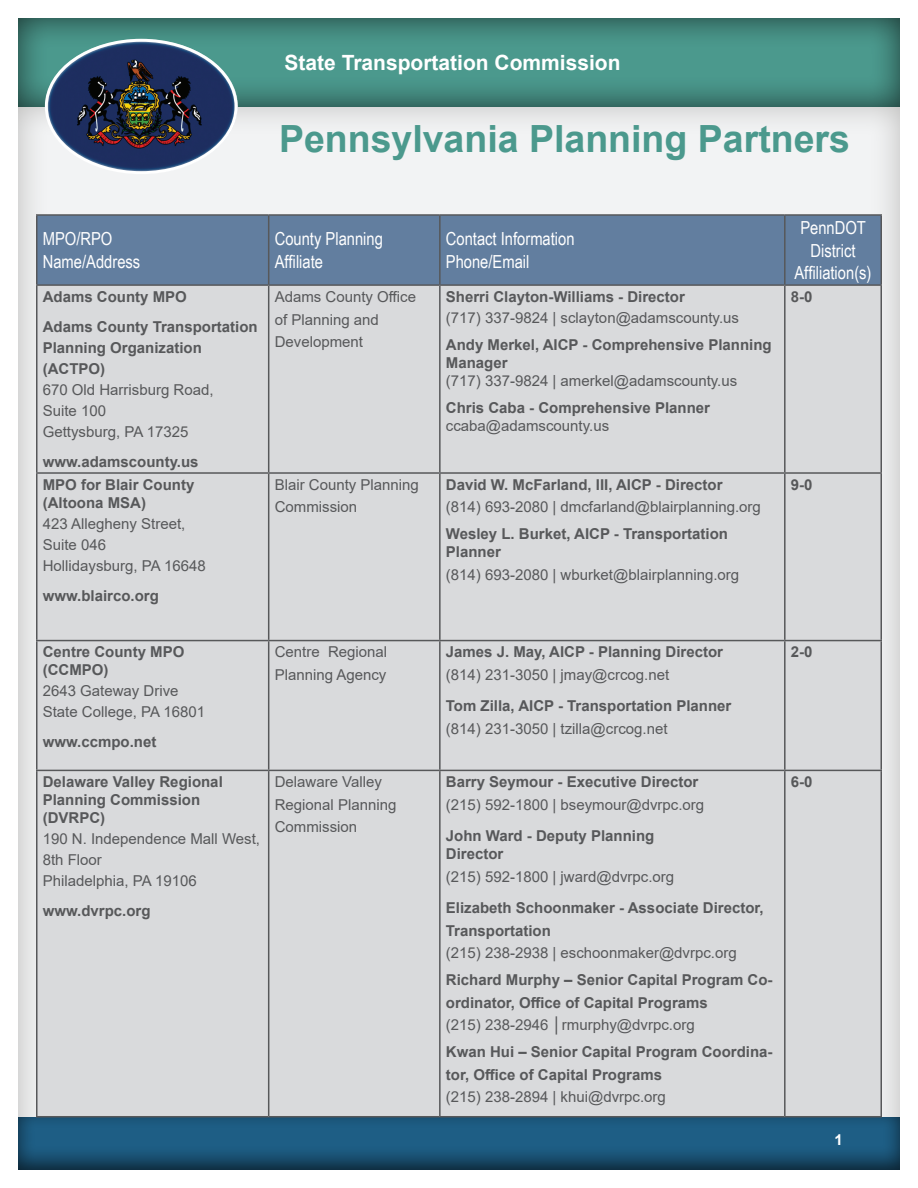
<style>
.page{position:relative;width:918px;height:1188px;background:#fff}
.page>*{position:absolute;margin:0;border:0;box-sizing:border-box;transform-origin:0 0}
.t1{font:700 37.5px "Arial";color:#4b998d}
.t2{font:700 21px "Arial";color:#fff}
.t3{font:18px/22.5px "Arial Narrow";color:#fff}
.t4{font:700 15px/18px "Arial";color:#57585a}
.t5{font:15px/21px "Arial";color:#57585a}
.t6{font:700 15px "Arial";color:#fff}
</style>
<div class="page">
<div style="left:9px;top:98px;width:891px;height:1074px;background:#93908b;opacity:.55"></div>
<div style="left:15px;top:16px;width:885px;height:92px;background:#231f20;opacity:.75"></div>
<img style="left:43px;top:36px;width:195px;height:141px">
<div style="left:45px;top:39px;width:193px;height:135px;border:3px solid #fff;border-radius:50%"></div>
<div style="left:16px;top:1117px;width:885px;height:55px;background:#231f20;opacity:.75"></div>
<div style="left:38px;top:216px;width:842px;height:68px;background:#627e9f"></div>
<div style="left:38px;top:286px;width:842px;height:830px;background:#d9dadc"></div>
<hr style="left:36px;top:214px;width:233px;height:2px;background:#57585a">
<hr style="left:36px;top:216px;width:2px;height:68px;background:#57585a">
<hr style="left:269px;top:214px;width:171px;height:2px;background:#57585a">
<hr style="left:268px;top:216px;width:1px;height:68px;background:#57585a">
<hr style="left:440px;top:214px;width:345px;height:2px;background:#57585a">
<hr style="left:439px;top:216px;width:2px;height:68px;background:#57585a">
<hr style="left:785px;top:214px;width:97px;height:2px;background:#57585a">
<hr style="left:784px;top:216px;width:2px;height:68px;background:#57585a">
<hr style="left:880px;top:216px;width:2px;height:68px;background:#57585a">
<hr style="left:36px;top:284px;width:233px;height:2px;background:#57585a">
<hr style="left:36px;top:286px;width:2px;height:186px;background:#57585a">
<hr style="left:269px;top:284px;width:171px;height:2px;background:#57585a">
<hr style="left:268px;top:286px;width:1px;height:186px;background:#57585a">
<hr style="left:440px;top:284px;width:345px;height:2px;background:#57585a">
<hr style="left:439px;top:286px;width:2px;height:186px;background:#57585a">
<hr style="left:785px;top:284px;width:97px;height:2px;background:#57585a">
<hr style="left:784px;top:286px;width:2px;height:186px;background:#57585a">
<hr style="left:880px;top:286px;width:2px;height:186px;background:#57585a">
<hr style="left:36px;top:472px;width:233px;height:2px;background:#57585a">
<hr style="left:36px;top:474px;width:2px;height:166px;background:#57585a">
<hr style="left:269px;top:472px;width:171px;height:2px;background:#57585a">
<hr style="left:268px;top:474px;width:1px;height:166px;background:#57585a">
<hr style="left:440px;top:472px;width:345px;height:2px;background:#57585a">
<hr style="left:439px;top:474px;width:2px;height:166px;background:#57585a">
<hr style="left:785px;top:472px;width:97px;height:2px;background:#57585a">
<hr style="left:784px;top:474px;width:2px;height:166px;background:#57585a">
<hr style="left:880px;top:474px;width:2px;height:166px;background:#57585a">
<hr style="left:36px;top:640px;width:233px;height:1px;background:#57585a">
<hr style="left:36px;top:641px;width:2px;height:129px;background:#57585a">
<hr style="left:269px;top:640px;width:171px;height:1px;background:#57585a">
<hr style="left:268px;top:641px;width:1px;height:129px;background:#57585a">
<hr style="left:440px;top:640px;width:345px;height:1px;background:#57585a">
<hr style="left:439px;top:641px;width:2px;height:129px;background:#57585a">
<hr style="left:785px;top:640px;width:97px;height:1px;background:#57585a">
<hr style="left:784px;top:641px;width:2px;height:129px;background:#57585a">
<hr style="left:880px;top:641px;width:2px;height:129px;background:#57585a">
<hr style="left:36px;top:770px;width:233px;height:1px;background:#57585a">
<hr style="left:36px;top:771px;width:2px;height:345px;background:#57585a">
<hr style="left:269px;top:770px;width:171px;height:1px;background:#57585a">
<hr style="left:268px;top:771px;width:1px;height:345px;background:#57585a">
<hr style="left:440px;top:770px;width:345px;height:1px;background:#57585a">
<hr style="left:439px;top:771px;width:2px;height:345px;background:#57585a">
<hr style="left:785px;top:770px;width:97px;height:1px;background:#57585a">
<hr style="left:784px;top:771px;width:2px;height:345px;background:#57585a">
<hr style="left:880px;top:771px;width:2px;height:345px;background:#57585a">
<hr style="left:36px;top:1116px;width:233px;height:1px;background:#57585a">
<hr style="left:269px;top:1116px;width:171px;height:1px;background:#57585a">
<hr style="left:440px;top:1116px;width:345px;height:1px;background:#57585a">
<hr style="left:785px;top:1116px;width:97px;height:1px;background:#57585a">
<h2 class="t2" style="left:284px;top:47px;width:338px">State Transportation Commission</h2>
<h1 class="t1" style="left:279px;top:112px;width:573px">Pennsylvania Planning Partners</h1>
<p class="t3" style="left:43px;top:227px;width:99px">MPO/RPO<br>Name/Address</p>
<p class="t3" style="left:275px;top:227px;width:110px">County Planning<br>Affiliate</p>
<p class="t3" style="left:446px;top:227px;width:130px">Contact Information<br>Phone/Email</p>
<p class="t3" style="left:794px;top:216px;width:79px;text-align:center">PennDOT<br>District<br>Affiliation(s)</p>
<p class="t4" style="left:43px;top:282px;width:217px;line-height:30px">Adams County MPO<br>Adams County Transportation</p>
<p class="t4" style="left:43px;top:337px;width:161px;line-height:21px">Planning Organization (ACTPO)</p>
<p class="t5" style="left:43px;top:379px;width:172px">670 Old Harrisburg Road,<br>Suite 100<br>Gettysburg, PA 17325</p>
<p class="t4" style="left:43px;top:453px;width:157px">www.adamscounty.us</p>
<p class="t5" style="left:275px;top:285px;width:143px;line-height:22.5px">Adams County Office of Planning and<br>Development</p>
<p class="t4" style="left:446px;top:288px;width:241px">Sherri Clayton-Williams - Director</p>
<p class="t4" style="left:791px;top:288px;width:23px">8-0</p>
<p class="t5" style="left:446px;top:307px;width:295px">(717) 337-9824 | sclayton@adamscounty.us</p>
<p class="t4" style="left:446px;top:336px;width:327px">Andy Merkel, AICP - Comprehensive Planning<br>Manager</p>
<p class="t5" style="left:446px;top:370px;width:293px">(717) 337-9824 | amerkel@adamscounty.us</p>
<p class="t4" style="left:446px;top:399px;width:266px">Chris Caba - Comprehensive Planner</p>
<p class="t5" style="left:446px;top:415px;width:165px">ccaba@adamscounty.us</p>
<p class="t4" style="left:43px;top:476px;width:153px">MPO for Blair County (Altoona MSA)</p>
<p class="t5" style="left:43px;top:513px;width:165px">423 Allegheny Street,<br>Suite 046<br>Hollidaysburg, PA 16648</p>
<p class="t4" style="left:43px;top:587px;width:118px">www.blairco.org</p>
<p class="t5" style="left:275px;top:473px;width:146px;line-height:22.5px">Blair County Planning<br>Commission</p>
<p class="t4" style="left:446px;top:476px;width:278px">David W. McFarland, III, AICP - Director</p>
<p class="t5" style="left:446px;top:497px;width:317px">(814) 693-2080 | dmcfarland@blairplanning.org</p>
<p class="t4" style="left:446px;top:525px;width:284px">Wesley L. Burket, AICP - Transportation<br>Planner</p>
<p class="t5" style="left:446px;top:564px;width:295px">(814) 693-2080 | wburket@blairplanning.org</p>
<p class="t4" style="left:43px;top:643px;width:143px">Centre County MPO (CCMPO)</p>
<p class="t5" style="left:43px;top:681px;width:164px">2643 Gateway Drive<br>State College, PA 16801</p>
<p class="t4" style="left:43px;top:733px;width:115px">www.ccmpo.net</p>
<p class="t4" style="left:43px;top:773px;width:182px">Delaware Valley Regional<br>Planning Commission (DVRPC)</p>
<p class="t5" style="left:43px;top:828px;width:219px">190 N. Independence Mall West,<br>8th Floor<br>Philadelphia, PA 19106</p>
<p class="t4" style="left:43px;top:902px;width:109px">www.dvrpc.org</p>
<p class="t5" style="left:275px;top:641px;width:114px;line-height:22.5px">Centre Regional<br>Planning Agency</p>
<p class="t4" style="left:446px;top:643px;width:279px">James J. May, AICP - Planning Director</p>
<p class="t5" style="left:446px;top:664px;width:225px">(814) 231-3050 | jmay@crcog.net</p>
<p class="t4" style="left:446px;top:697px;width:287px">Tom Zilla, AICP - Transportation Planner</p>
<p class="t5" style="left:446px;top:718px;width:223px">(814) 231-3050 | tzilla@crcog.net</p>
<p class="t5" style="left:275px;top:771px;width:123px;line-height:22.5px">Delaware Valley<br>Regional Planning<br>Commission</p>
<p class="t4" style="left:446px;top:773px;width:254px">Barry Seymour - Executive Director</p>
<p class="t5" style="left:446px;top:794px;width:260px">(215) 592-1800 | bseymour@dvrpc.org</p>
<p class="t4" style="left:446px;top:827px;width:210px">John Ward - Deputy Planning<br>Director</p>
<p class="t5" style="left:446px;top:866px;width:230px">(215) 592-1800 | jward@dvrpc.org</p>
<p class="t4" style="left:446px;top:897px;width:319px;line-height:22.5px">Elizabeth Schoonmaker - Associate Director,<br>Transportation</p>
<p class="t5" style="left:446px;top:942px;width:292px">(215) 238-2938 | eschoonmaker@dvrpc.org</p>
<p class="t4" style="left:446px;top:969px;width:328px;line-height:22.5px">Richard Murphy – Senior Capital Program Co&shy;ordinator, Office of Capital Programs</p>
<p class="t5" style="left:446px;top:1014px;width:250px">(215) 238-2946 │rmurphy@dvrpc.org</p>
<p class="t4" style="left:446px;top:1041px;width:328px;line-height:22.5px">Kwan Hui – Senior Capital Program Coordina&shy;tor, Office of Capital Programs</p>
<p class="t5" style="left:446px;top:1086px;width:222px">(215) 238-2894 | khui@dvrpc.org</p>
<p class="t4" style="left:791px;top:476px;width:23px">9-0</p>
<p class="t4" style="left:791px;top:643px;width:23px">2-0</p>
<p class="t4" style="left:791px;top:773px;width:23px">6-0</p>
<p class="t6" style="left:834px;top:1129px;width:10px">1</p>
</div>
